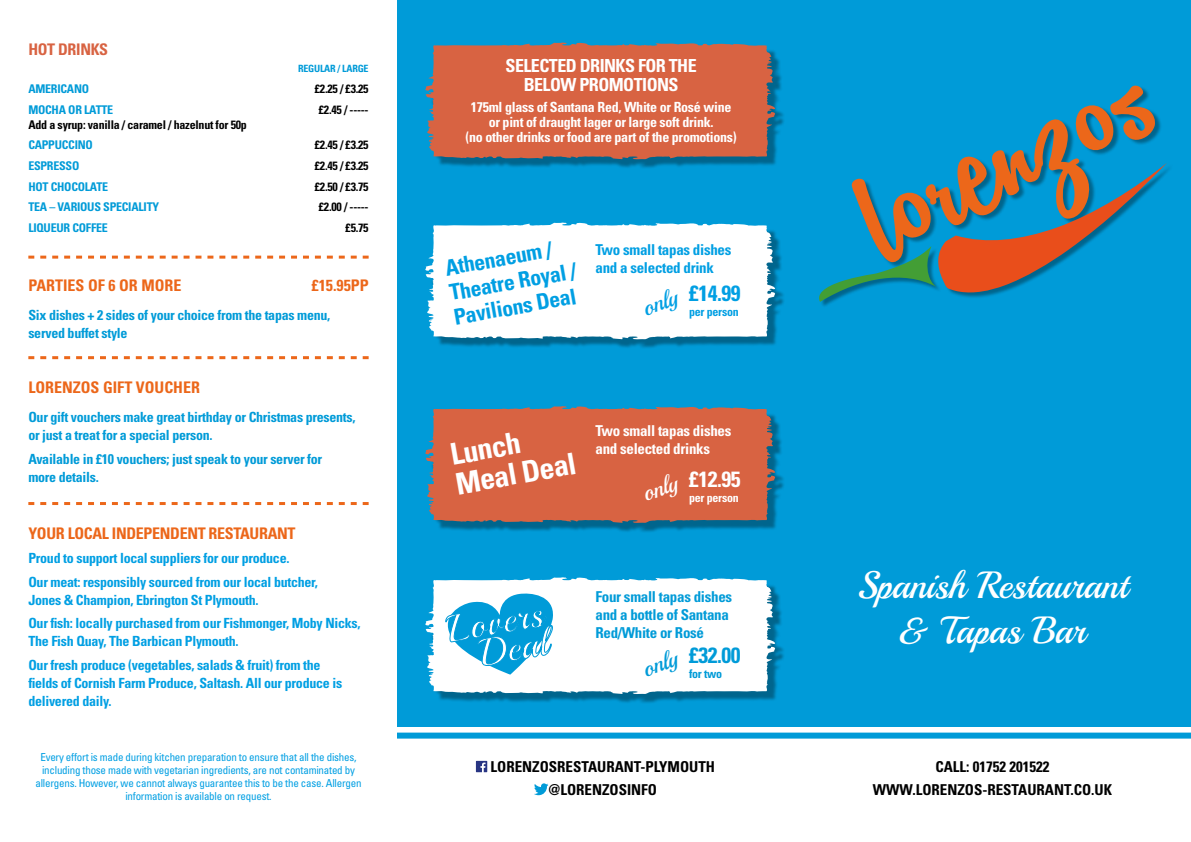
<style>
.page{position:relative;width:1191px;height:842px;background:#fff}
.page>*{position:absolute;margin:0;border:0;box-sizing:border-box;transform-origin:0 0}
.t1{font:38px/45.6px "Playball";color:#fff;text-align:center}
.t2{font:700 condensed 30px/30px "Univers";color:#fff}
.t3{font:24px "Playball";color:#fff}
.t4{font:24px "Playball";color:#009bd8}
.t5{font:24px "Playball";color:#009fe3}
.t6{font:700 condensed 22px/25px "Univers";color:#009fe3}
.t7{font:700 condensed 22px "Univers";color:#fff}
.t8{font:700 condensed 22px "Univers";color:#009bd8}
.t9{font:700 condensed 18px/19px "Univers";letter-spacing:-.03em;color:#fff;text-align:center}
.t10{font:700 condensed 16px "Univers";color:#ec671a}
.t11{font:700 condensed 16px "Univers";letter-spacing:-.02em;color:#ec671a}
.t12{font:700 condensed 16px "Univers";letter-spacing:-.02em;color:#d86342}
.t13{font:700 condensed 15px/23px "Univers";color:#000;text-align:center}
.t14{font:700 condensed 15px/18px "Univers";letter-spacing:-.02em;color:#009bd8}
.t15{font:700 condensed 15px/18px "Univers";letter-spacing:-.02em;color:#fff}
.t16{font:700 condensed 15px/18px "Univers";letter-spacing:-.02em;color:#009fe3}
.t17{font:700 condensed 14px/23.7px "Univers";letter-spacing:-.02em;color:#009fe3}
.t18{font:700 condensed 14px/18px "Univers";letter-spacing:-.02em;color:#009bd8}
.t19{font:700 condensed 14px/15px "Univers";letter-spacing:-.02em;color:#fff;text-align:center}
.t20{font:700 condensed 12px "Univers";letter-spacing:-.02em;color:#000}
.t21{font:700 condensed 12px "Univers";letter-spacing:-.02em;color:#009bd8}
.t22{font:700 condensed 12px "Univers";letter-spacing:-.02em;color:#fff}
.t23{font:700 condensed 12px "Univers";letter-spacing:-.02em;color:#009fe3}
.t24{font:condensed 11px/13px "Univers";letter-spacing:-.02em;color:#009fe3;text-align:center}
.t25{font:700 condensed 10px "Univers";letter-spacing:-.02em;color:#009bd8}
</style>
<div class="page">
<div style="left:397px;top:0;width:794px;height:727px;background:#009bd8"></div>
<svg style="left:819px;top:85px;width:348px;height:217px"></svg>
<div style="left:397px;top:733px;width:794px;height:6px;background:#009bd8"></div>
<svg style="left:476px;top:761px;width:11px;height:11px"></svg>
<svg style="left:534px;top:783px;width:14px;height:12px"></svg>
<div style="left:429px;top:47px;width:356px;height:122px;background:#000;opacity:.35"></div>
<svg style="left:425px;top:42px;width:352px;height:117px;background:#c6654b"></svg>
<div style="left:429px;top:410px;width:356px;height:123px;background:#000;opacity:.35"></div>
<svg style="left:425px;top:406px;width:352px;height:117px;background:#c6654b"></svg>
<div style="left:429px;top:581px;width:356px;height:123px;background:#000;opacity:.35"></div>
<svg style="left:425px;top:577px;width:352px;height:117px;background:#e4f2f7"></svg>
<svg style="left:440px;top:592px;width:115px;height:83px"></svg>
<div style="left:429px;top:227px;width:356px;height:122px;background:#000;opacity:.35"></div>
<svg style="left:425px;top:222px;width:352px;height:117px;background:#eaf5f9"></svg>
<svg style="left:28px;top:256px;width:341px;height:3px"></svg>
<svg style="left:28px;top:356px;width:341px;height:3px"></svg>
<svg style="left:28px;top:502px;width:341px;height:3px"></svg>
<p class="t12" style="left:28px;top:39px;width:81px">HOT DRINKS</p>
<p class="t25" style="left:298px;top:63px;width:72px">REGULAR / LARGE</p>
<p class="t21" style="left:28px;top:81px;width:62px">AMERICANO</p>
<p class="t20" style="left:315px;top:81px;width:55px">£2.25 / £3.25</p>
<p class="t21" style="left:28px;top:102px;width:86px">MOCHA OR LATTE</p>
<p class="t20" style="left:319px;top:102px;width:51px">£2.45 / -----</p>
<p class="t20" style="left:28px;top:117px;width:220px">Add a syrup: vanilla / caramel / hazelnut for 50p</p>
<p class="t21" style="left:28px;top:138px;width:66px">CAPPUCCINO</p>
<p class="t20" style="left:315px;top:138px;width:55px">£2.45 / £3.25</p>
<p class="t21" style="left:28px;top:158px;width:53px">ESPRESSO</p>
<p class="t20" style="left:315px;top:158px;width:55px">£2.45 / £3.25</p>
<p class="t21" style="left:28px;top:179px;width:81px">HOT CHOCOLATE</p>
<p class="t20" style="left:315px;top:179px;width:55px">£2.50 / £3.75</p>
<p class="t21" style="left:28px;top:200px;width:132px">TEA – VARIOUS SPECIALITY</p>
<p class="t20" style="left:319px;top:200px;width:51px">£2.00 / -----</p>
<p class="t21" style="left:28px;top:220px;width:81px">LIQUEUR COFFEE</p>
<p class="t20" style="left:345px;top:220px;width:25px">£5.75</p>
<p class="t10" style="left:28px;top:275px;width:154px">PARTIES OF 6 OR MORE</p>
<p class="t10" style="left:312px;top:275px;width:58px">£15.95PP</p>
<p class="t18" style="left:28px;top:306px;width:303px">Six dishes + 2 sides of your choice from the tapas menu, served buffet style</p>
<p class="t10" style="left:28px;top:377px;width:173px">LORENZOS GIFT VOUCHER</p>
<p class="t18" style="left:28px;top:408px;width:329px">Our gift vouchers make great birthday or Christmas presents, or just a treat for a special person.</p>
<p class="t18" style="left:28px;top:449px;width:295px">Available in £10 vouchers; just speak to your server for more details.</p>
<p class="t11" style="left:28px;top:524px;width:269px">YOUR LOCAL INDEPENDENT RESTAURANT</p>
<p class="t17" style="left:28px;top:546px;width:291px">Proud to support local suppliers for our produce.<br>Our meat: responsibly sourced from our local butcher,</p>
<p class="t17" style="left:28px;top:587px;width:334px">Jones &amp; Champion, Ebrington St Plymouth.<br>Our fish: locally purchased from our Fishmonger, Moby Nicks,</p>
<p class="t17" style="left:28px;top:629px;width:294px">The Fish Quay, The Barbican Plymouth.<br>Our fresh produce (vegetables, salads &amp; fruit) from the</p>
<p class="t17" style="left:28px;top:674px;width:315px;line-height:18px">fields of Cornish Farm Produce, Saltash. All our produce is delivered daily.</p>
<p class="t24" style="left:35px;top:750px;width:328px">Every effort is made during kitchen preparation to ensure that all the dishes, including those made with vegetarian ingredients, are not contaminated by allergens. However, we cannot always guarantee this to be the case. Allergen information is available on request.</p>
<p class="t9" style="left:505px;top:56px;width:193px">SELECTED DRINKS FOR THE<br>BELOW PROMOTIONS</p>
<p class="t19" style="left:465px;top:99px;width:273px">175ml glass of Santana Red, White or Rosé wine or pint of draught lager or large soft drink.<br>(no other drinks or food are part of the promotions)</p>
<h3 class="t6" style="left:443px;top:255px;width:130px;rotate:-10deg">Athenaeum /<br>Theatre Royal /<br>Pavilions Deal</h3>
<p class="t16" style="left:595px;top:241px;width:137px">Two small tapas dishes and a selected drink</p>
<h3 class="t5" style="left:638px;top:294px;width:37px;rotate:-20deg">only</h3>
<h3 class="t6" style="left:689px;top:281px;width:53px">£14.99</h3>
<p class="t23" style="left:689px;top:305px;width:51px">per person</p>
<h2 class="t2" style="left:448px;top:439px;width:123px;rotate:-10deg">Lunch<br>Meal Deal</h2>
<p class="t15" style="left:595px;top:421px;width:137px">Two small tapas dishes and selected drinks</p>
<h3 class="t3" style="left:638px;top:480px;width:37px;rotate:-20deg">only</h3>
<h3 class="t7" style="left:689px;top:466px;width:53px">£12.95</h3>
<p class="t22" style="left:689px;top:490px;width:51px">per person</p>
<p class="t14" style="left:595px;top:587px;width:138px">Four small tapas dishes and a bottle of Santana<br>Red/White or Rosé</p>
<h3 class="t4" style="left:638px;top:655px;width:37px;rotate:-20deg">only</h3>
<h3 class="t8" style="left:689px;top:641px;width:53px">£32.00</h3>
<p class="t21" style="left:689px;top:666px;width:35px">for two</p>
<p class="t13" style="left:490px;top:755px;width:226px">LORENZOSRESTAURANT-PLYMOUTH @LORENZOSINFO</p>
<h1 class="t1" style="left:857px;top:563px;width:272px">Spanish Restaurant &amp; Tapas Bar</h1>
<p class="t13" style="left:873px;top:755px;width:241px">CALL: 01752 201522<br>WWW.LORENZOS-RESTAURANT.CO.UK</p>
</div>
